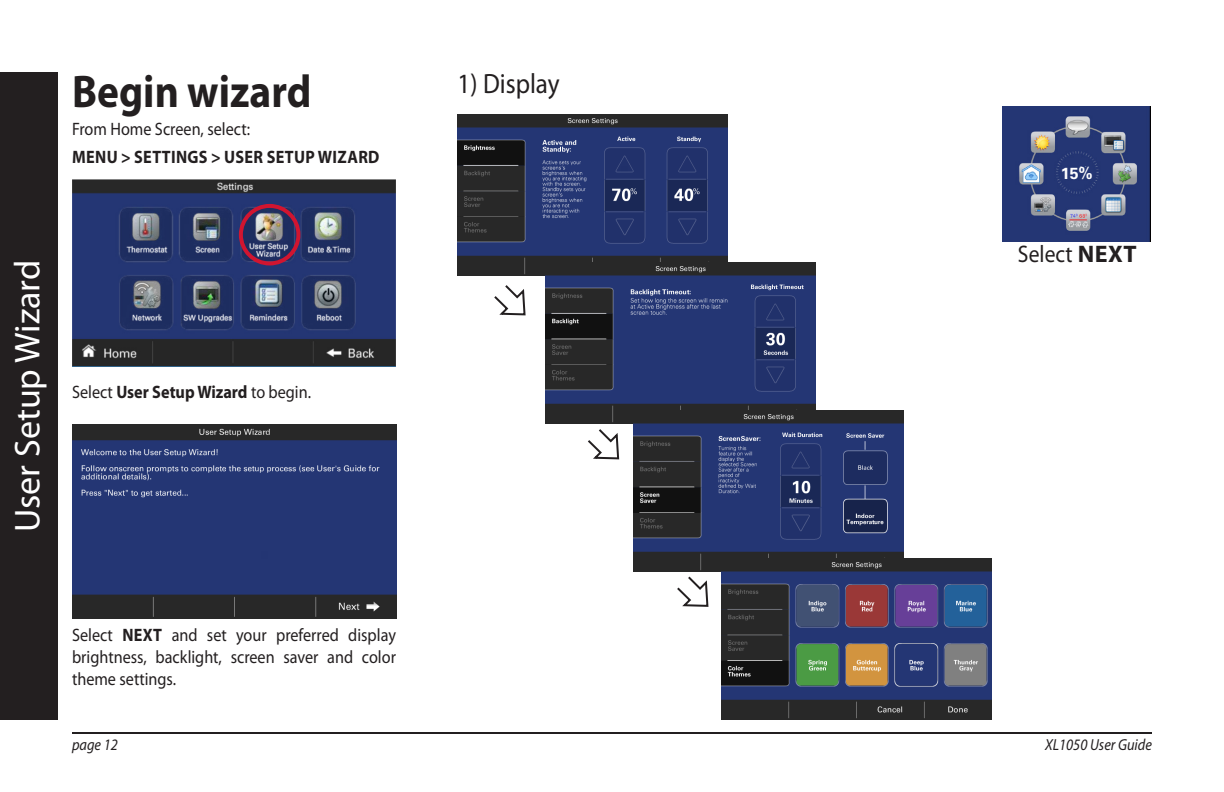
<style>
.page{position:relative;width:1224px;height:792px;background:#fff}
.page>*{position:absolute;margin:0;border:0;box-sizing:border-box;transform-origin:0 0}
.Default_Text{font:700 46px "Myriad Pro";color:#231f20;scale:.9 1}
.Heading_1_not_in_TOC{font:36px "Myriad Pro";color:#fff}
.Heading_1_not_in_TOC-2{font:28px "Myriad Pro";color:#231f20;scale:.9 1}
.Heading_1_not_in_TOC-3{font:24px "Myriad Pro";color:#231f20;scale:.9 1}
.Default_Text-2{font:18px/22px "Myriad Pro";color:#231f20;text-align:justify;scale:.9 1}
.Default_Text-3{font:700 18px "Myriad Pro";color:#231f20;scale:.9 1}
.Default_Text-4{font:700 18px "Myriad Pro";letter-spacing:.02em;color:#231f20;scale:.9 1}
.t1{font:italic 16px "Myriad Pro";color:#231f20;scale:.9 1}
.Heading_1_not_in_TOC-4{font:700 16px "Univers";color:#fff}
.s1{font-weight:400}
.s2{font-weight:700}
</style>
<div class="page">
<hr style="left:72px;top:732px;width:1080px;height:2px;background:#231f20">
<div style="left:0;top:72px;width:58px;height:648px;background:#231f20"></div>
<img style="left:72px;top:424px;width:324px;height:194px">
<svg style="left:494px;top:285px;width:32px;height:31px"></svg>
<svg style="left:588px;top:429px;width:32px;height:31px"></svg>
<svg style="left:677px;top:576px;width:32px;height:31px"></svg>
<img style="left:458px;top:114px;width:270px;height:162px">
<img style="left:1003px;top:106px;width:148px;height:136px">
<div style="left:1061px;top:167px;width:32px;height:12px;background:#243674"></div>
<img style="left:72px;top:180px;width:324px;height:186px">
<div style="left:239px;top:204px;width:61px;height:61px;border:4px solid #d11530;border-radius:50%"></div>
<img style="left:546px;top:262px;width:270px;height:162px">
<img style="left:634px;top:410px;width:270px;height:162px">
<img style="left:722px;top:558px;width:270px;height:162px">
<p class="Default_Text" style="left:72px;top:61px;width:268px">Begin wizard</p>
<p class="Default_Text-2" style="left:72px;top:117px;width:199px">From Home Screen, select:</p>
<p class="Default_Text-4" style="left:72px;top:145px;width:343px">MENU &gt; SETTINGS &gt; USER SETUP WIZARD</p>
<p class="Heading_1_not_in_TOC" style="left:5px;top:532px;width:274px;rotate:-90deg">User Setup Wizard</p>
<p class="Default_Text-3" style="left:72px;top:380px;width:267px"><span class="s1">Select</span> User Setup Wizard <span class="s1">to begin.</span></p>
<p class="Heading_1_not_in_TOC-2" style="left:458px;top:66px;width:115px">1) Display</p>
<p class="Heading_1_not_in_TOC-4" style="left:1061px;top:164px;width:34px">15%</p>
<p class="Heading_1_not_in_TOC-3" style="left:1018px;top:239px;width:133px">Select <span class="s2">NEXT</span></p>
<p class="Default_Text-2" style="left:72px;top:624px;width:362px">Select <span class="s2">NEXT</span> and set your preferred display brightness, backlight, screen saver and color theme settings.</p>
<p class="t1" style="left:72px;top:735px;width:53px">page 12</p>
<p class="t1" style="left:1045px;top:735px;width:120px">XL1050 User Guide</p>
</div>
